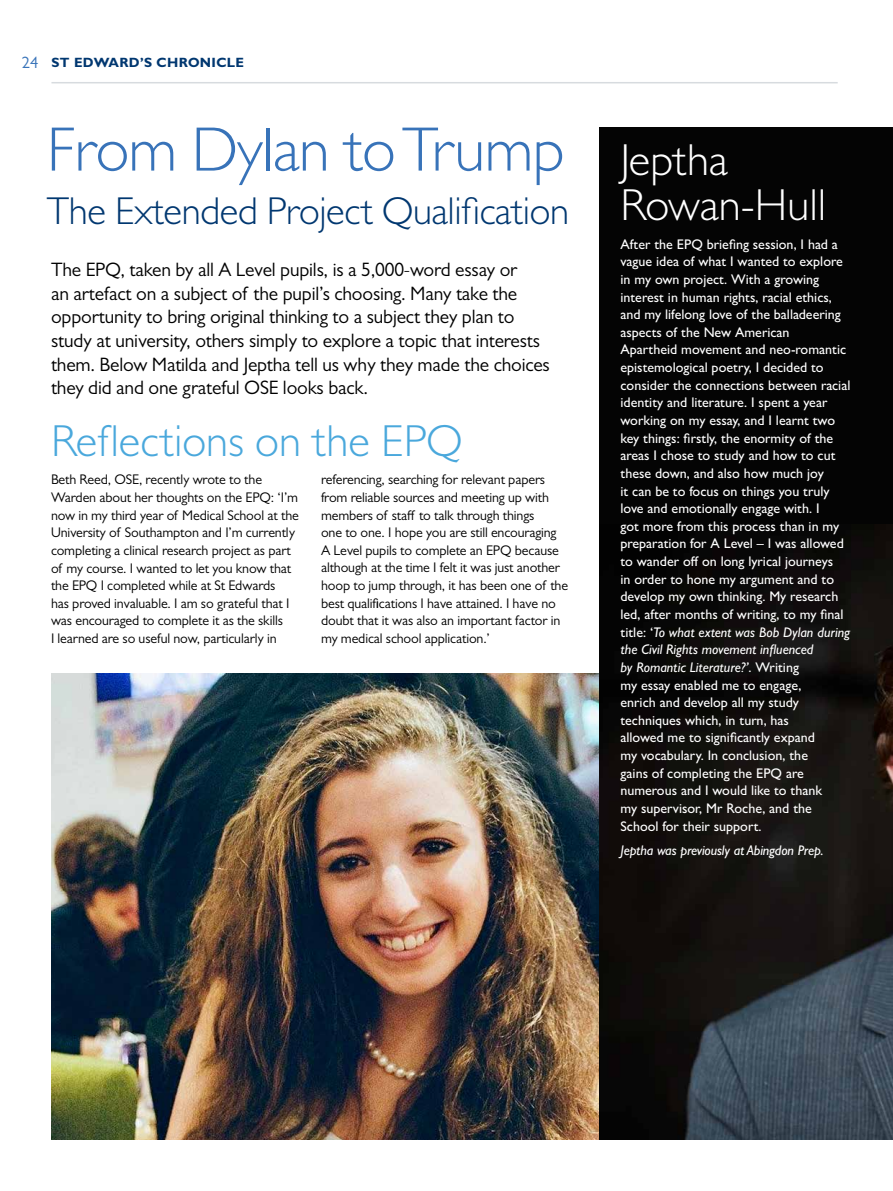
<style>
.page{position:relative;width:893px;height:1191px;background:#fff}
.page>*{position:absolute;margin:0;border:0;box-sizing:border-box;transform-origin:0 0}
.t1{font:300 63px "Gill Sans MT Pro";letter-spacing:-.01em;color:#3873b9}
.t2{font:300 45px "Gill Sans MT Pro";color:#4aa8dc}
.t3{font:300 45px/45px "Gill Sans MT Pro";color:#fff}
.t4{font:300 39px "Gill Sans MT Pro";letter-spacing:-.01em;color:#003770}
.t5{font:19.5px/23.7px "Gill Sans MT Pro";letter-spacing:-.01em;color:#000}
.t6{font:500 14.1px/17.7px "Gill Sans MT Pro";color:#fff}
.t7{font:14.1px/17.7px "Gill Sans MT Pro";letter-spacing:-.01em;color:#000}
.t8{font:italic 500 14.1px "Gill Sans MT Pro";letter-spacing:-.01em;color:#fff}
.t9{font:700 13.5px "Gill Sans MT Pro";letter-spacing:.025em;color:#003770}
.s1{font-weight:400;font-size:16.5px;color:#3873b9}
.s2{font-style:italic}
</style>
<div class="page">
<hr style="left:51px;top:82px;width:787px;height:1px;background:#d7dbdf">
<img style="left:51px;top:674px;width:548px;height:466px">
<div style="left:599px;top:128px;width:294px;height:1012px;background:#040404"></div>
<img style="left:599px;top:524px;width:294px;height:616px">
<svg style="left:844px;top:593px;width:49px;height:241px"></svg>
<p class="t9" style="left:22px;top:54px;width:224px"><span class="s1">24</span> ST EDWARD’S CHRONICLE</p>
<h1 class="t1" style="left:47px;top:111px;width:519px">From Dylan to Trump</h1>
<h3 class="t4" style="left:47px;top:188px;width:524px">The Extended Project Qualification</h3>
<p class="t5" style="left:51px;top:257px;width:500px">The EPQ, taken by all A Level pupils, is a 5,000-word essay or<br>an artefact on a subject of the pupil’s choosing. Many take the opportunity to bring original thinking to a subject they plan to study at university, others simply to explore a topic that interests them. Below Matilda and Jeptha tell us why they made the choices they did and one grateful OSE looks back.</p>
<h2 class="t2" style="left:51px;top:414px;width:413px">Reflections on the EPQ</h2>
<p class="t7" style="left:51px;top:470px;width:249px">Beth Reed, OSE, recently wrote to the Warden about her thoughts on the EPQ: ‘I’m now in my third year of Medical School at the University of Southampton and I’m currently completing a clinical research project as part of my course. I wanted to let you know that the EPQ I completed while at St Edwards<br>has proved invaluable. I am so grateful that I was encouraged to complete it as the skills<br>I learned are so useful now, particularly in</p>
<p class="t7" style="left:321px;top:471px;width:249px">referencing, searching for relevant papers from reliable sources and meeting up with members of staff to talk through things<br>one to one. I hope you are still encouraging A Level pupils to complete an EPQ because although at the time I felt it was just another hoop to jump through, it has been one of the best qualifications I have attained. I have no doubt that it was also an important factor in my medical school application.’</p>
<h2 class="t3" style="left:620px;top:137px;width:207px">Jeptha<br>Rowan-Hull</h2>
<p class="t6" style="left:620px;top:235px;width:231px">After the EPQ briefing session, I had a vague idea of what I wanted to explore in my own project. With a growing interest in human rights, racial ethics, and my lifelong love of the balladeering aspects of the New American<br>Apartheid movement and neo-romantic epistemological poetry, I decided to consider the connections between racial identity and literature. I spent a year working on my essay, and I learnt two key things: firstly, the enormity of the areas I chose to study and how to cut these down, and also how much joy<br>it can be to focus on things you truly love and emotionally engage with. I<br>got more from this process than in my preparation for A Level – I was allowed to wander off on long lyrical journeys<br>in order to hone my argument and to develop my own thinking. My research led, after months of writing, to my final title: ‘<span class="s2">To what extent was Bob Dylan during the Civil Rights movement influenced<br>by Romantic Literature?’</span>. Writing<br>my essay enabled me to engage,<br>enrich and develop all my study techniques which, in turn, has<br>allowed me to significantly expand<br>my vocabulary. In conclusion, the<br>gains of completing the EPQ are numerous and I would like to thank<br>my supervisor, Mr Roche, and the School for their support.</p>
<p class="t8" style="left:620px;top:841px;width:205px">Jeptha was previously at Abingdon Prep.</p>
</div>
